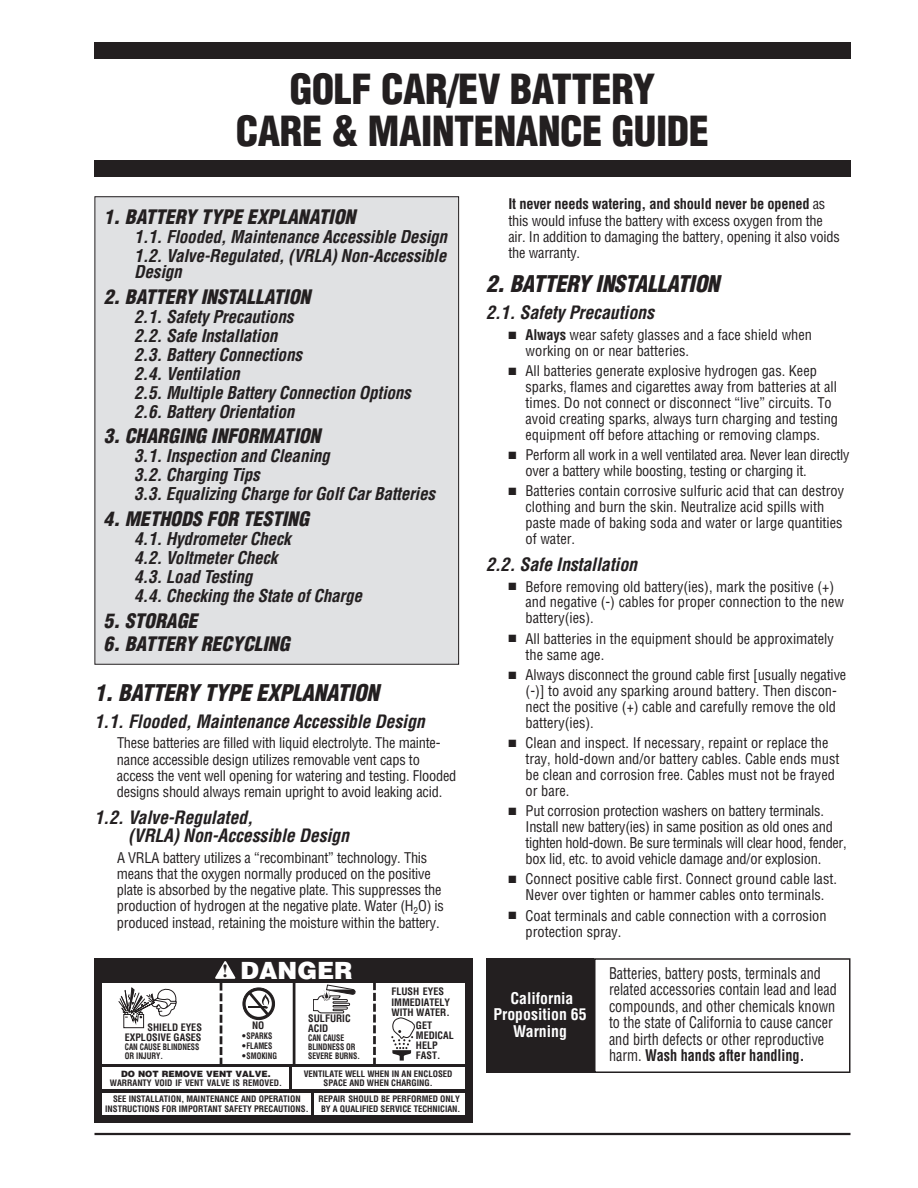
<style>
.page{position:relative;width:918px;height:1188px;background:#fff}
.page>*{position:absolute;margin:0;border:0;box-sizing:border-box;transform-origin:0 0}
.t1{font:900 condensed 40.5px/42px "Helvetica";letter-spacing:-.01em;color:#231f20;text-align:center}
.t2{font:900 23.7px "Helvetica";color:#fff}
.t3{font:italic 900 condensed 22.5px "Helvetica";letter-spacing:-.01em;color:#231f20}
.t4{font:italic 900 condensed 19.5px "Helvetica";color:#231f20}
.t5{font:italic 700 condensed 18px/18px "Helvetica";letter-spacing:-.01em;color:#231f20}
.t6{font:italic 700 condensed 17.25px/19px "Helvetica";letter-spacing:-.015em;color:#231f20}
.t7{font:condensed 15.75px/16.5px "Helvetica";color:#231f20;scale:.9 1}
.t8{font:700 condensed 15.75px/16.5px "Helvetica";color:#fff;text-align:center}
.t9{font:condensed 14.4px/15.9px "Helvetica";color:#231f20}
.t10{font:condensed 14.4px/15.9px "Helvetica";letter-spacing:-.02em;color:#231f20}
.t11{font:700 condensed 10.05px/10.1px "Helvetica";color:#231f20}
.t12{font:700 condensed 8.7px/9.1px "Helvetica";color:#231f20;text-align:center}
.t13{font:700 condensed 8.7px/9.1px "Helvetica";color:#231f20;scale:.88 1}
.t14{font:900 8.7px "Helvetica";color:#231f20}
.s1{font-family:"Times";font-weight:700;font-size:18.3px;color:#231f20}
.s2{color:#fff}
.s3{font-weight:700}
</style>
<div class="page">
<hr style="left:94px;top:1133px;width:756px;height:2px;background:#231f20">
<div style="left:94px;top:42px;width:757px;height:17px;background:#231f20"></div>
<div style="left:94px;top:160px;width:757px;height:17px;background:#231f20"></div>
<div style="left:95px;top:197px;width:364px;height:467px;background:#e0e1e3"></div>
<div style="left:94px;top:958px;width:379px;height:164px;background:#231f20"></div>
<div style="left:103px;top:984px;width:362px;height:80px;background:#fff"></div>
<svg style="left:215px;top:961px;width:20px;height:103px"></svg>
<svg style="left:373px;top:983px;width:3px;height:81px"></svg>
<svg style="left:119px;top:987px;width:58px;height:41px"></svg>
<svg style="left:242px;top:987px;width:33px;height:34px"></svg>
<svg style="left:243px;top:988px;width:32px;height:32px"></svg>
<div style="left:243px;top:988px;width:32px;height:32px;border:1px solid #231f20;border-radius:50%"></div>
<svg style="left:246px;top:991px;width:26px;height:26px"></svg>
<svg style="left:249px;top:992px;width:22px;height:23px"></svg>
<svg style="left:313px;top:985px;width:42px;height:28px"></svg>
<svg style="left:391px;top:1018px;width:24px;height:43px"></svg>
<hr style="left:293px;top:982px;width:2px;height:84px;background:#231f20">
<div style="left:103px;top:1067px;width:186px;height:22px;background:#fff"></div>
<div style="left:292px;top:1067px;width:172px;height:22px;background:#fff"></div>
<div style="left:314px;top:1093px;width:150px;height:22px;background:#fff"></div>
<div style="left:103px;top:1093px;width:208px;height:22px;background:#fff"></div>
<div style="left:594px;top:958px;width:256px;height:115px;border:2px solid #231f20"></div>
<div style="left:486px;top:958px;width:108px;height:115px;background:#231f20"></div>
<h1 class="t1" style="left:236px;top:71px;width:475px">GOLF CAR/EV BATTERY<br>CARE &amp; MAINTENANCE GUIDE</h1>
<h3 class="t4" style="left:104px;top:209px;width:253px">1. BATTERY TYPE EXPLANATION</h3>
<p class="t6" style="left:134px;top:228px;width:314px">1.1. Flooded, Maintenance Accessible Design<br>1.2. Valve-Regulated, (VRLA) Non-Accessible</p>
<p class="t6" style="left:134px;top:264px;width:49px">Design</p>
<h3 class="t4" style="left:104px;top:289px;width:208px">2. BATTERY INSTALLATION</h3>
<p class="t6" style="left:134px;top:309px;width:278px">2.1. Safety Precautions<br>2.2. Safe Installation<br>2.3. Battery Connections<br>2.4. Ventilation<br>2.5. Multiple Battery Connection Options<br>2.6. Battery Orientation</p>
<h3 class="t4" style="left:104px;top:429px;width:218px">3. CHARGING INFORMATION</h3>
<p class="t6" style="left:134px;top:448px;width:302px">3.1. Inspection and Cleaning<br>3.2. Charging Tips<br>3.3. Equalizing Charge for Golf Car Batteries</p>
<h3 class="t4" style="left:104px;top:511px;width:207px">4. METHODS FOR TESTING</h3>
<p class="t6" style="left:134px;top:531px;width:229px">4.1. Hydrometer Check<br>4.2. Voltmeter Check<br>4.3. Load Testing<br>4.4. Checking the State of Charge</p>
<h3 class="t4" style="left:104px;top:613px;width:95px">5. STORAGE</h3>
<h3 class="t4" style="left:104px;top:636px;width:188px">6. BATTERY RECYCLING</h3>
<h3 class="t3" style="left:94px;top:684px;width:286px">1. BATTERY TYPE EXPLANATION</h3>
<p class="t5" style="left:94px;top:714px;width:332px">1.1. Flooded, Maintenance Accessible Design</p>
<p class="t9" style="left:117px;top:736px;width:341px">These batteries are filled with liquid electrolyte. The mainte&shy;nance accessible design utilizes removable vent caps to access the vent well opening for watering and testing. Flooded designs should always remain upright to avoid leaking acid.</p>
<p class="t5" style="left:128px;top:810px;width:223px;text-indent:-34px">1.2. Valve-Regulated,<br>(VRLA) Non-Accessible Design</p>
<p class="t9" style="left:117px;top:851px;width:329px">A VRLA battery utilizes a “recombinant” technology. This means that the oxygen normally produced on the positive plate is absorbed by the negative plate. This suppresses the production of hydrogen at the negative plate. Water (H<sub>2</sub>O) is produced instead, retaining the moisture within the battery.</p>
<p class="t11" style="left:125px;top:1023px;width:79px;text-align:right">SHIELD EYES<br>EXPLOSIVE GASES</p>
<p class="t13" style="left:125px;top:1043px;width:86px">CAN CAUSE BLINDNESS<br>OR INJURY.</p>
<h2 class="t2" style="left:222px;top:962px;width:132px"><span class="s1">!</span> DANGER</h2>
<p class="t11" style="left:252px;top:1021px;width:17px">NO<span class="s2">.</span></p>
<p class="t12" style="left:242px;top:1032px;width:32px">•SPARKS</p>
<p class="t12" style="left:242px;top:1042px;width:32px">•FLAMES</p>
<p class="t12" style="left:242px;top:1052px;width:37px">•SMOKING</p>
<p class="t11" style="left:308px;top:1014px;width:44px">SULFURIC<br>ACID</p>
<p class="t13" style="left:308px;top:1034px;width:60px">CAN CAUSE<br>BLINDNESS OR<br>SEVERE BURNS.</p>
<p class="t11" style="left:391px;top:988px;width:60px">FLUSH EYES<br>IMMEDIATELY<br>WITH WATER.</p>
<p class="t11" style="left:416px;top:1021px;width:39px">GET<br>MEDICAL<br>HELP<br>FAST.</p>
<p class="t14" style="left:121px;top:1070px;width:151px">DO NOT REMOVE VENT VALVE.</p>
<p class="t12" style="left:110px;top:1079px;width:174px">WARRANTY VOID IF VENT VALVE IS REMOVED.</p>
<p class="t12" style="left:304px;top:1070px;width:150px">VENTILATE WELL WHEN IN AN ENCLOSED<br>SPACE AND WHEN CHARGING.</p>
<p class="t12" style="left:318px;top:1095px;width:144px;text-align:left">REPAIR SHOULD BE PERFORMED ONLY <span class="s2">.</span>BY A QUALIFIED SERVICE TECHNICIAN.</p>
<p class="t12" style="left:105px;top:1095px;width:205px">SEE INSTALLATION, MAINTENANCE AND OPERATION<br>INSTRUCTIONS FOR IMPORTANT SAFETY PRECAUTIONS.</p>
<p class="t9" style="left:508px;top:197px;width:333px"><span class="s3">It never needs watering, and should never be opened</span> as this would infuse the battery with excess oxygen from the air. In addition to damaging the battery, opening it also voids the warranty.</p>
<h3 class="t3" style="left:486px;top:276px;width:235px">2. BATTERY INSTALLATION</h3>
<p class="t5" style="left:486px;top:305px;width:169px">2.1. Safety Precautions</p>
<p class="t9" style="left:526px;top:328px;width:288px;text-indent:-17px">■ <span class="s3">Always</span> wear safety glasses and a face shield when working on or near batteries.</p>
<p class="t9" style="left:526px;top:364px;width:314px;text-indent:-17px">■ All batteries generate explosive hydrogen gas. Keep sparks, flames and cigarettes away from batteries at all times. Do not connect or disconnect “live” circuits. To avoid creating sparks, always turn charging and testing equipment off before attaching or removing clamps.</p>
<p class="t10" style="left:526px;top:448px;width:325px;text-indent:-17px">■ Perform all work in a well ventilated area. Never lean directly over a battery while boosting, testing or charging it.</p>
<p class="t9" style="left:526px;top:484px;width:320px;text-indent:-17px">■ Batteries contain corrosive sulfuric acid that can destroy clothing and burn the skin. Neutralize acid spills with paste made of baking soda and water or large quantities of water.</p>
<p class="t5" style="left:486px;top:557px;width:153px">2.2. Safe Installation</p>
<p class="t9" style="left:526px;top:580px;width:320px;text-indent:-17px">■ Before removing old battery(ies), mark the positive (+) and negative (-) cables for proper connection to the new battery(ies).</p>
<p class="t9" style="left:526px;top:632px;width:310px;text-indent:-17px">■ All batteries in the equipment should be approximately the same age.</p>
<p class="t9" style="left:526px;top:668px;width:322px;text-indent:-17px">■ Always disconnect the ground cable first [usually negative (-)] to avoid any sparking around battery. Then discon&shy;nect the positive (+) cable and carefully remove the old battery(ies).</p>
<p class="t9" style="left:526px;top:736px;width:315px;text-indent:-17px">■ Clean and inspect. If necessary, repaint or replace the tray, hold-down and/or battery cables. Cable ends must be clean and corrosion free. Cables must not be frayed or bare.</p>
<p class="t9" style="left:526px;top:804px;width:323px;text-indent:-17px">■ Put corrosion protection washers on battery terminals.<br>Install new battery(ies) in same position as old ones and tighten hold-down. Be sure terminals will clear hood, fender, box lid, etc. to avoid vehicle damage and/or explosion.</p>
<p class="t9" style="left:508px;top:872px;width:330px;text-align:center">■ Connect positive cable first. Connect ground cable last.<br>Never over tighten or hammer cables onto terminals.</p>
<p class="t9" style="left:526px;top:909px;width:303px;text-indent:-17px">■ Coat terminals and cable connection with a corrosion protection spray.</p>
<p class="t7" style="left:609px;top:966px;width:255px">Batteries, battery posts, terminals and related accessories contain lead and lead compounds, and other chemicals known to the state of California to cause cancer and birth defects or other reproductive harm. <span class="s3">Wash hands after handling.</span></p>
<p class="t8" style="left:493px;top:991px;width:95px">California<br>Proposition 65<br>Warning</p>
</div>
